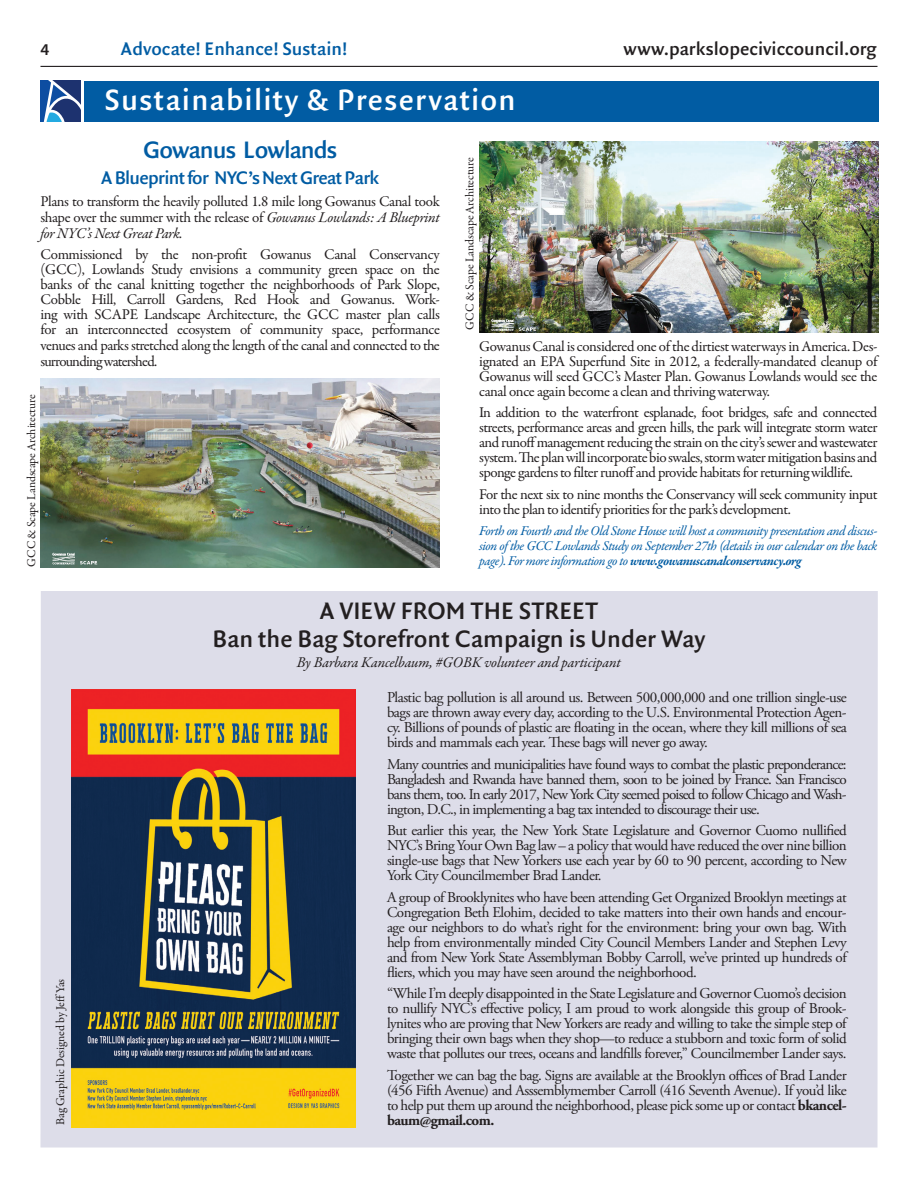
<style>
.page{position:relative;width:918px;height:1188px;background:#fff}
.page>*{position:absolute;margin:0;border:0;box-sizing:border-box;transform-origin:0 0}
.story_titles{font:600 31.5px "Quadraat Sans OT";letter-spacing:.04em;color:#fff}
.story_titles-2{font:600 25.5px "Quadraat Sans OT";color:#231f20}
.captions{font:600 25.5px "Quadraat Sans OT";letter-spacing:-.035em;color:#015ca3}
.captions-2{font:600 19.5px "Quadraat Sans OT";letter-spacing:-.035em;color:#015ca3}
.story_titles-3{font:600 19.5px "Quadraat Sans OT";color:#231f20}
.story_titles-4{font:600 19.5px "Quadraat Sans OT";color:#015ca3}
.story_titles-5{font:600 16.5px "Myriad Pro";color:#231f20}
.captions-3{font:15px/15px "Adobe Garamond Pro";letter-spacing:-.035em;color:#231f20;text-align:justify}
.general_paragraph{font:15px/15px "Garamond Premr Pro";letter-spacing:-.035em;color:#231f20;text-align:justify}
.general_paragraph-2{font:italic 15px "Garamond Premr Pro";letter-spacing:-.01em;color:#231f20}
.general_paragraph-3{font:italic 13.5px/15px "Garamond Premr Pro";letter-spacing:-.035em;color:#015ca3;text-align:justify}
.captions-4{font:12px "Garamond Premr Pro";letter-spacing:-.01em;color:#231f20}
.s1{font-style:italic}
.s2{font-weight:700}
</style>
<div class="page">
<hr style="left:40px;top:66px;width:838px;height:1px;background:#231f20">
<div style="left:40px;top:591px;width:838px;height:557px;background:#dddde9"></div>
<svg style="left:40px;top:81px;width:41px;height:40px;background:#46699f"></svg>
<div style="left:84px;top:81px;width:795px;height:40px;background:#015ca3"></div>
<img style="left:479px;top:141px;width:399px;height:191px">
<img style="left:41px;top:378px;width:398px;height:189px">
<img style="left:71px;top:689px;width:285px;height:439px">
<p class="story_titles-5" style="left:40px;top:39px;width:10px">4</p>
<p class="story_titles-4" style="left:121px;top:35px;width:228px">Advocate! Enhance! Sustain!</p>
<p class="story_titles-3" style="left:624px;top:35px;width:254px">www.parkslopeciviccouncil.org</p>
<p class="story_titles" style="left:105px;top:78px;width:413px">Sustainability &amp; Preservation</p>
<p class="captions" style="left:143px;top:132px;width:196px">Gowanus Lowlands</p>
<p class="captions-2" style="left:101px;top:164px;width:280px">A Blueprint for NYC’s Next Great Park</p>
<p class="general_paragraph" style="left:40px;top:194px;width:401px;line-height:15.8px">Plans to transform the heavily polluted 1.8 mile long Gowanus Canal took shape over the summer with the release of <span class="s1">Gowanus Lowlands: A Blueprint for NYC’s Next Great Park.</span></p>
<p class="general_paragraph" style="left:40px;top:247px;width:401px">Commissioned by the non-profit Gowanus Canal Conservancy (GCC), Lowlands Study envisions a community green space on the banks of the canal knitting together the neighborhoods of Park Slope, Cobble Hill, Carroll Gardens, Red Hook and Gowanus. Work&shy;ing with SCAPE Landscape Architecture, the GCC master plan calls for an interconnected ecosystem of community space, performance venues and parks stretched along the length of the canal and connected to the surrounding watershed.</p>
<p class="captions-4" style="left:24px;top:567px;width:174px;rotate:-90deg">GCC &amp; Scape Landscape Architecture</p>
<p class="captions-4" style="left:462px;top:330px;width:174px;rotate:-90deg">GCC &amp; Scape Landscape Architecture</p>
<p class="general_paragraph" style="left:479px;top:339px;width:400px">Gowanus Canal is considered one of the dirtiest waterways in America. Des&shy;ignated an EPA Superfund Site in 2012, a federally-mandated cleanup of Gowanus will seed GCC’s Master Plan. Gowanus Lowlands would see the canal once again become a clean and thriving waterway.</p>
<p class="general_paragraph" style="left:479px;top:406px;width:400px">In addition to the waterfront esplanade, foot bridges, safe and connected streets, performance areas and green hills, the park will integrate storm water and runoff management reducing the strain on the city’s sewer and wastewater system. The plan will incorporate bio swales, storm water mitigation basins and sponge gardens to filter runoff and provide habitats for returning wildlife.</p>
<p class="general_paragraph" style="left:479px;top:487px;width:400px">For the next six to nine months the Conservancy will seek community input into the plan to identify priorities for the park’s development.</p>
<p class="general_paragraph-3" style="left:479px;top:524px;width:400px">Forth on Fourth and the Old Stone House will host a community presentation and discus&shy;sion of the GCC Lowlands Study on September 27th (details in our calendar on the back page). For more information go to <span class="s2">www.gowanuscanalconservancy.org</span></p>
<p class="story_titles-2" style="left:320px;top:593px;width:280px">A VIEW FROM THE STREET</p>
<p class="story_titles-2" style="left:213px;top:621px;width:494px">Ban the Bag Storefront Campaign is Under Way</p>
<p class="captions-4" style="left:53px;top:1125px;width:148px;rotate:-90deg">Bag Graphic Designed by Jeff Yas</p>
<p class="general_paragraph-2" style="left:297px;top:652px;width:325px">By Barbara Kancelbaum, #GOBK volunteer and participant</p>
<p class="captions-3" style="left:387px;top:691px;width:461px">Plastic bag pollution is all around us. Between 500,000,000 and one trillion single-use bags are thrown away every day, according to the U.S. Environmental Protection Agen&shy;cy. Billions of pounds of plastic are floating in the ocean, where they kill millions of sea birds and mammals each year. These bags will never go away.</p>
<p class="captions-3" style="left:387px;top:757px;width:461px">Many countries and municipalities have found ways to combat the plastic preponderance:<br>Bangladesh and Rwanda have banned them, soon to be joined by France. San Francisco bans them, too. In early 2017, New York City seemed poised to follow Chicago and Wash&shy;ington, D.C., in implementing a bag tax intended to discourage their use.</p>
<p class="captions-3" style="left:387px;top:824px;width:461px">But earlier this year, the New York State Legislature and Governor Cuomo nullified NYC’s Bring Your Own Bag law – a policy that would have reduced the over nine billion single-use bags that New Yorkers use each year by 60 to 90 percent, according to New York City Councilmember Brad Lander.</p>
<p class="captions-3" style="left:387px;top:890px;width:461px">A group of Brooklynites who have been attending Get Organized Brooklyn meetings at Congregation Beth Elohim, decided to take matters into their own hands and encour&shy;age our neighbors to do what’s right for the environment: bring your own bag. With help from environmentally minded City Council Members Lander and Stephen Levy and from New York State Assemblyman Bobby Carroll, we’ve printed up hundreds of fliers, which you may have seen around the neighborhood.</p>
<p class="captions-3" style="left:387px;top:987px;width:461px">“While I’m deeply disappointed in the State Legislature and Governor Cuomo’s decision to nullify NYC’s effective policy, I am proud to work alongside this group of Brook&shy;lynites who are proving that New Yorkers are ready and willing to take the simple step of bringing their own bags when they shop—to reduce a stubborn and toxic form of solid waste that pollutes our trees, oceans and landfills forever,” Councilmember Lander says.</p>
<p class="captions-3" style="left:387px;top:1068px;width:461px">Together we can bag the bag. Signs are available at the Brooklyn offices of Brad Lander (456 Fifth Avenue) and Asssemblymember Carroll (416 Seventh Avenue). If you’d like to help put them up around the neighborhood, please pick some up or contact <span class="s2">bkancel&shy;baum@gmail.com.</span></p>
</div>
